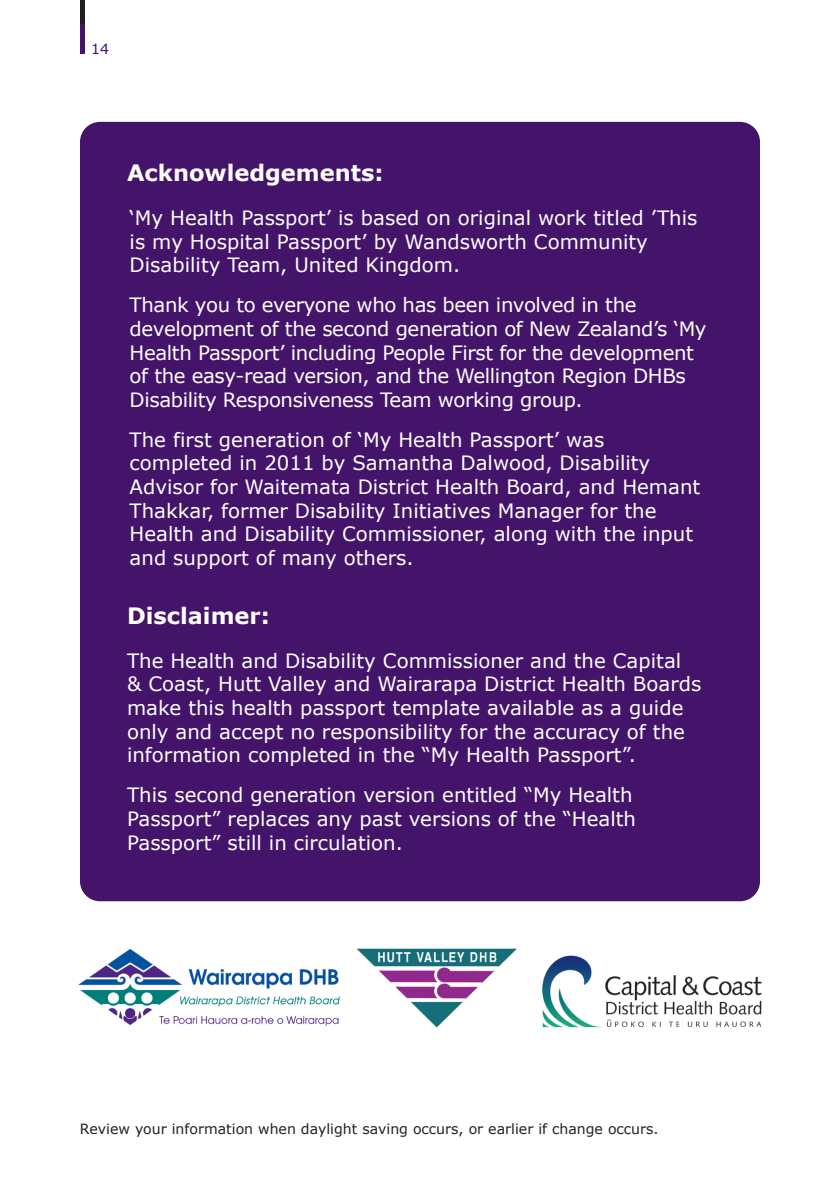
<style>
.page{position:relative;width:840px;height:1191px;background:#fff}
.page>*{position:absolute;margin:0;border:0;box-sizing:border-box;transform-origin:0 0}
.H1_-_Centered{font:700 22.6px "Verdana";color:#fff}
.Bullet_Level_1{font:19.8px/23.6px "Verdana";color:#fff}
.Body_Copy{font:19.8px/23.6px "Verdana";color:#fff}
.Bullet_Level_1-2{font:19.8px/23.6px "Verdana";letter-spacing:-.02em;color:#fff}
.t1{font:14px "Verdana";color:#231f20}
.t2{font:14px "Verdana";color:#44146b}
</style>
<div class="page">
<div style="left:80px;top:122px;width:679px;height:779px;background:#44146b;border-radius:20px"></div>
<img style="left:78px;top:948px;width:684px;height:80px">
<hr style="left:80px;top:24px;width:4px;height:30px;background:#44146b">
<hr style="left:80px;top:0;width:4px;height:24px;background:#231f20">
<p class="t2" style="left:91px;top:40px;width:19px">14</p>
<p class="H1_-_Centered" style="left:127px;top:158px;width:258px">Acknowledgements:</p>
<p class="Bullet_Level_1" style="left:130px;top:206px;width:569px">‘My Health Passport’ is based on original work titled ’This is my Hospital Passport’ by Wandsworth Community<br>Disability Team, United Kingdom.</p>
<p class="Bullet_Level_1-2" style="left:130px;top:293px;width:578px">Thank you to everyone who has been involved in the development of the second generation of New Zealand’s ‘My Health Passport’ including People First for the development of the easy-read version, and the Wellington Region DHBs Disability Responsiveness Team working group.</p>
<p class="Bullet_Level_1" style="left:130px;top:428px;width:572px">The first generation of ‘My Health Passport’ was completed in 2011 by Samantha Dalwood, Disability Advisor for Waitemata District Health Board, and Hemant Thakkar, former Disability Initiatives Manager for the Health and Disability Commissioner, along with the input and support of many others.</p>
<p class="H1_-_Centered" style="left:127px;top:601px;width:144px">Disclaimer:</p>
<p class="Body_Copy" style="left:127px;top:649px;width:575px">The Health and Disability Commissioner and the Capital<br>&amp; Coast, Hutt Valley and Wairarapa District Health Boards make this health passport template available as a guide only and accept no responsibility for the accuracy of the information completed in the “My Health Passport”.</p>
<p class="Body_Copy" style="left:127px;top:783px;width:510px">This second generation version entitled “My Health<br>Passport” replaces any past versions of the “Health<br>Passport” still in circulation.</p>
<p class="t1" style="left:80px;top:1120px;width:580px">Review your information when daylight saving occurs, or earlier if change occurs.</p>
</div>
